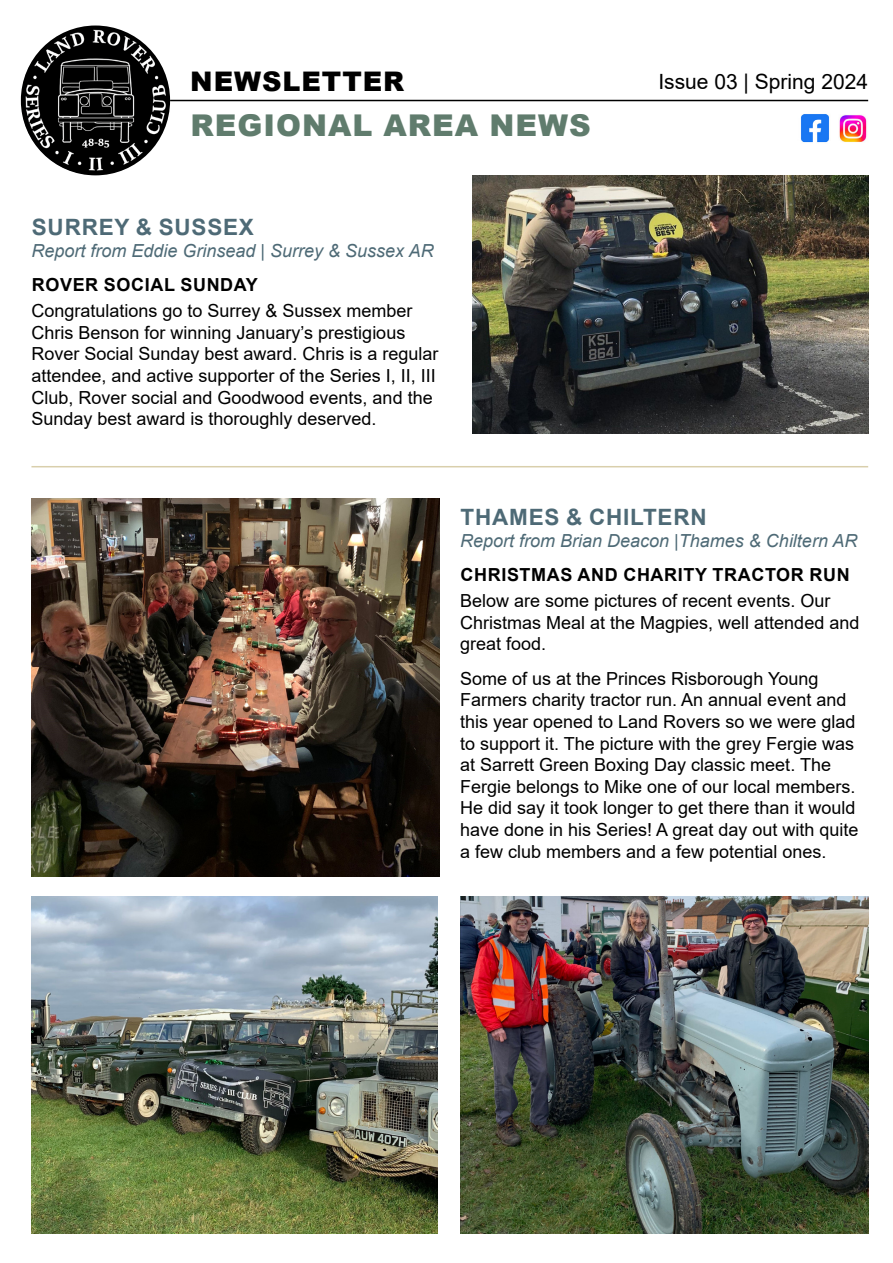
<style>
.page{position:relative;width:893px;height:1263px;background:#fff}
.page>*{position:absolute;margin:0;border:0;box-sizing:border-box;transform-origin:0 0}
.t1{font:900 30px "Arial";letter-spacing:.035em;color:#607c6d}
.t2{font:900 27px "Arial";letter-spacing:.035em;color:#000}
.t3{font:700 22.5px "Arial";letter-spacing:.035em;color:#4e6a76}
.t4{font:21px "Arial";color:#000}
.t5{font:18px/21.6px "Arial";color:#000}
.t6{font:italic 18px "Arial";color:#4e6a76}
.t7{font:700 18px "Arial";letter-spacing:.035em;color:#000}
</style>
<div class="page">
<img style="left:473px;top:175px;width:395px;height:259px">
<hr style="left:170px;top:100px;width:698px;height:1px;background:#000">
<img style="left:801px;top:114px;width:28px;height:29px">
<img style="left:839px;top:114px;width:28px;height:28px">
<img style="left:21px;top:26px;width:149px;height:149px;border-radius:75px">
<hr style="left:31px;top:466px;width:837px;height:1px;background:#d9cfac">
<img style="left:31px;top:896px;width:407px;height:337px">
<img style="left:460px;top:896px;width:408px;height:337px">
<img style="left:31px;top:499px;width:408px;height:377px">
<h2 class="t2" style="left:190px;top:62px;width:215px">NEWSLETTER</h2>
<p class="t4" style="left:658px;top:67px;width:211px">Issue 03 | Spring 2024</p>
<h1 class="t1" style="left:190px;top:103px;width:402px">REGIONAL AREA NEWS</h1>
<p class="t3" style="left:32px;top:212px;width:224px">SURREY &amp; SUSSEX</p>
<p class="t6" style="left:31px;top:239px;width:404px">Report from Eddie Grinsead | Surrey &amp; Sussex AR</p>
<p class="t7" style="left:32px;top:272px;width:228px">ROVER SOCIAL SUNDAY</p>
<p class="t5" style="left:31px;top:300px;width:409px">Congratulations go to Surrey &amp; Sussex member Chris Benson for winning January’s prestigious Rover Social Sunday best award. Chris is a regular attendee, and active supporter of the Series I, II, III Club, Rover social and Goodwood events, and the Sunday best award is thoroughly deserved.</p>
<p class="t3" style="left:461px;top:502px;width:248px">THAMES &amp; CHILTERN</p>
<p class="t6" style="left:460px;top:529px;width:399px">Report from Brian Deacon |Thames &amp; Chiltern AR</p>
<p class="t7" style="left:460px;top:562px;width:391px">CHRISTMAS AND CHARITY TRACTOR RUN</p>
<p class="t5" style="left:460px;top:590px;width:401px">Below are some pictures of recent events. Our<br>Christmas Meal at the Magpies, well attended and great food.</p>
<p class="t5" style="left:460px;top:667px;width:400px">Some of us at the Princes Risborough Young Farmers charity tractor run. An annual event and this year opened to Land Rovers so we were glad to support it. The picture with the grey Fergie was at Sarrett Green Boxing Day classic meet. The Fergie belongs to Mike one of our local members.<br>He did say it took longer to get there than it would have done in his Series! A great day out with quite a few club members and a few potential ones.</p>
</div>
